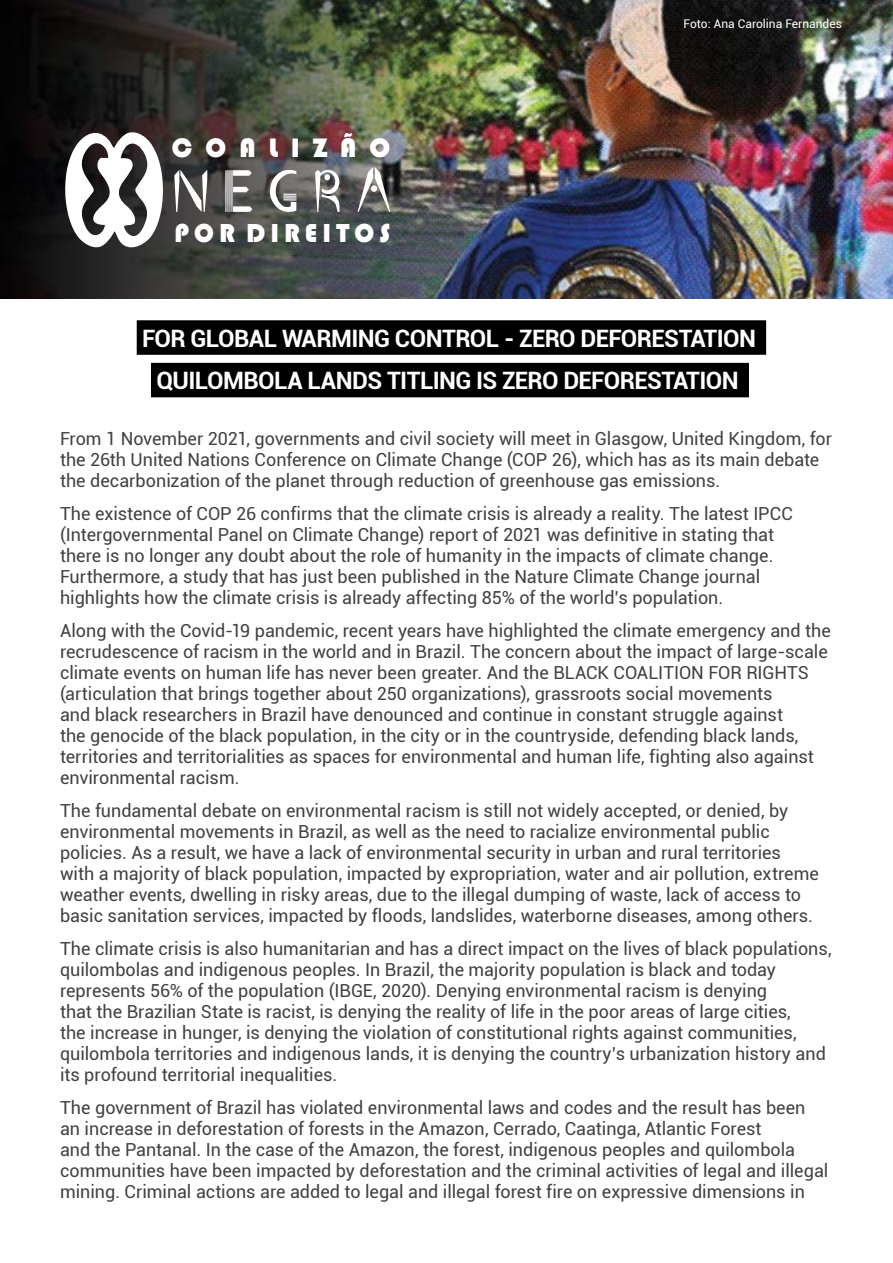
<style>
.page{position:relative;width:893px;height:1263px;background:#fff}
.page>*{position:absolute;margin:0;border:0;box-sizing:border-box;transform-origin:0 0}
.t1{font:60px "BEAMS";letter-spacing:.255em;color:#fff;scale:.92 1}
.t2{font:27.45px "Bauhaus 93";letter-spacing:.475em;color:#fff}
.t3{font:26.85px "Bauhaus 93";letter-spacing:.19em;color:#fff}
.t4{font:700 24px/42.6px "Roboto";letter-spacing:-.025em;color:#fff;text-align:center}
.t5{font:18px/21px "Roboto";color:#414142}
.t6{font:12px "Roboto";color:#fff}
</style>
<div class="page">
<img style="left:0;top:0;width:893px;height:298px">
<svg style="left:60px;top:128px;width:108px;height:125px"></svg>
<div style="left:137px;top:320px;width:629px;height:35px;background:#000"></div>
<div style="left:151px;top:363px;width:598px;height:34px;background:#000"></div>
<h2 class="t2" style="left:172px;top:132px;width:220px">COALIZÃO</h2>
<h1 class="t1" style="left:173px;top:156px;width:238px">NEGRA</h1>
<h3 class="t3" style="left:175px;top:218px;width:217px">POR DIREITOS</h3>
<p class="t6" style="left:684px;top:16px;width:160px">Foto: Ana Carolina Fernandes</p>
<h3 class="t4" style="left:142px;top:316px;width:615px">FOR GLOBAL WARMING CONTROL - ZERO DEFORESTATION<br>QUILOMBOLA LANDS TITLING IS ZERO DEFORESTATION</h3>
<p class="t5" style="left:60px;top:428px;width:773px">From 1 November 2021, governments and civil society will meet in Glasgow, United Kingdom, for the 26th United Nations Conference on Climate Change (COP 26), which has as its main debate the decarbonization of the planet through reduction of greenhouse gas emissions.</p>
<p class="t5" style="left:60px;top:503px;width:734px">The existence of COP 26 confirms that the climate crisis is already a reality. The latest IPCC (Intergovernmental Panel on Climate Change) report of 2021 was definitive in stating that there is no longer any doubt about the role of humanity in the impacts of climate change.<br>Furthermore, a study that has just been published in the Nature Climate Change journal highlights how the climate crisis is already affecting 85% of the world’s population.</p>
<p class="t5" style="left:60px;top:620px;width:772px">Along with the Covid-19 pandemic, recent years have highlighted the climate emergency and the recrudescence of racism in the world and in Brazil. The concern about the impact of large-scale climate events on human life has never been greater. And the BLACK COALITION FOR RIGHTS (articulation that brings together about 250 organizations), grassroots social movements<br>and black researchers in Brazil have denounced and continue in constant struggle against<br>the genocide of the black population, in the city or in the countryside, defending black lands, territories and territorialities as spaces for environmental and human life, fighting also against environmental racism.</p>
<p class="t5" style="left:60px;top:800px;width:760px">The fundamental debate on environmental racism is still not widely accepted, or denied, by environmental movements in Brazil, as well as the need to racialize environmental public policies. As a result, we have a lack of environmental security in urban and rural territories with a majority of black population, impacted by expropriation, water and air pollution, extreme weather events, dwelling in risky areas, due to the illegal dumping of waste, lack of access to basic sanitation services, impacted by floods, landslides, waterborne diseases, among others.</p>
<p class="t5" style="left:60px;top:938px;width:773px">The climate crisis is also humanitarian and has a direct impact on the lives of black populations, quilombolas and indigenous peoples. In Brazil, the majority population is black and today represents 56% of the population (IBGE, 2020). Denying environmental racism is denying<br>that the Brazilian State is racist, is denying the reality of life in the poor areas of large cities,<br>the increase in hunger, is denying the violation of constitutional rights against communities, quilombola territories and indigenous lands, it is denying the country’s urbanization history and its profound territorial inequalities.</p>
<p class="t5" style="left:60px;top:1097px;width:770px">The government of Brazil has violated environmental laws and codes and the result has been an increase in deforestation of forests in the Amazon, Cerrado, Caatinga, Atlantic Forest<br>and the Pantanal. In the case of the Amazon, the forest, indigenous peoples and quilombola communities have been impacted by deforestation and the criminal activities of legal and illegal mining. Criminal actions are added to legal and illegal forest fire on expressive dimensions in</p>
</div>
